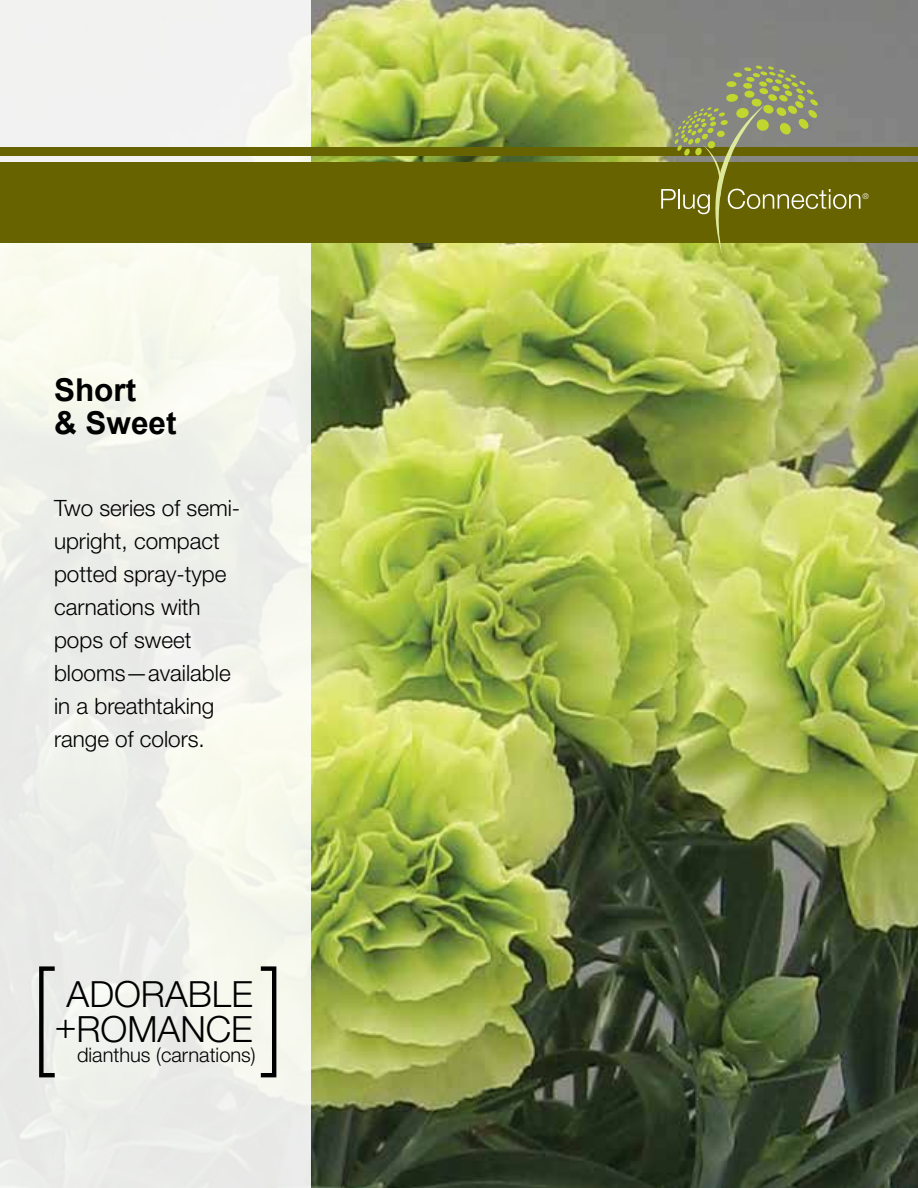
<style>
.page{position:relative;width:918px;height:1188px;background:#fff}
.page>*{position:absolute;margin:0;border:0;box-sizing:border-box;transform-origin:0 0}
.t1{font:200 120px "Helvetica Neue LT Std";color:#000}
.t2{font:300 36.15px/34.8px "Helvetica Neue LT Std";color:#000;text-align:center}
.t3{font:700 31.5px/33px "Arial";color:#000}
.t4{font:300 22.5px/33px "Helvetica Neue LT Std";color:#000}
.t5{font:300 20.1px "Helvetica Neue LT Std";color:#000}
.t6{font:300 7.95px "Helvetica Neue LT Std";color:#fff}
</style>
<div class="page">
<img style="left:310px;top:0;width:608px;height:1188px">
<div style="left:0;top:0;width:310px;height:1188px;background:#f2f2eb"></div>
<svg style="left:38px;top:965px;width:18px;height:113px"></svg>
<svg style="left:260px;top:966px;width:17px;height:112px"></svg>
<div style="left:0;top:147px;width:918px;height:8px;background:#676300"></div>
<div style="left:0;top:162px;width:918px;height:81px;background:#676300"></div>
<svg style="left:661px;top:66px;width:200px;height:191px"></svg>
<h3 class="t3" style="left:54px;top:374px;width:124px">Short<br>&amp; Sweet</h3>
<p class="t4" style="left:54px;top:491px;width:188px">Two series of semi&shy;upright, compact potted spray-type carnations with pops of sweet blooms—available in a breathtaking range of colors.</p>
<h1 class="t1" style="left:29px;top:943px;width:28px">[</h1>
<h1 class="t1" style="left:260px;top:943px;width:28px">]</h1>
<h2 class="t2" style="left:55px;top:976px;width:200px">ADORABLE +ROMANCE</h2>
<p class="t5" style="left:77px;top:1042px;width:180px">dianthus (carnations)</p>
<p class="t6" style="left:862px;top:191px;width:8px">®</p>
</div>
